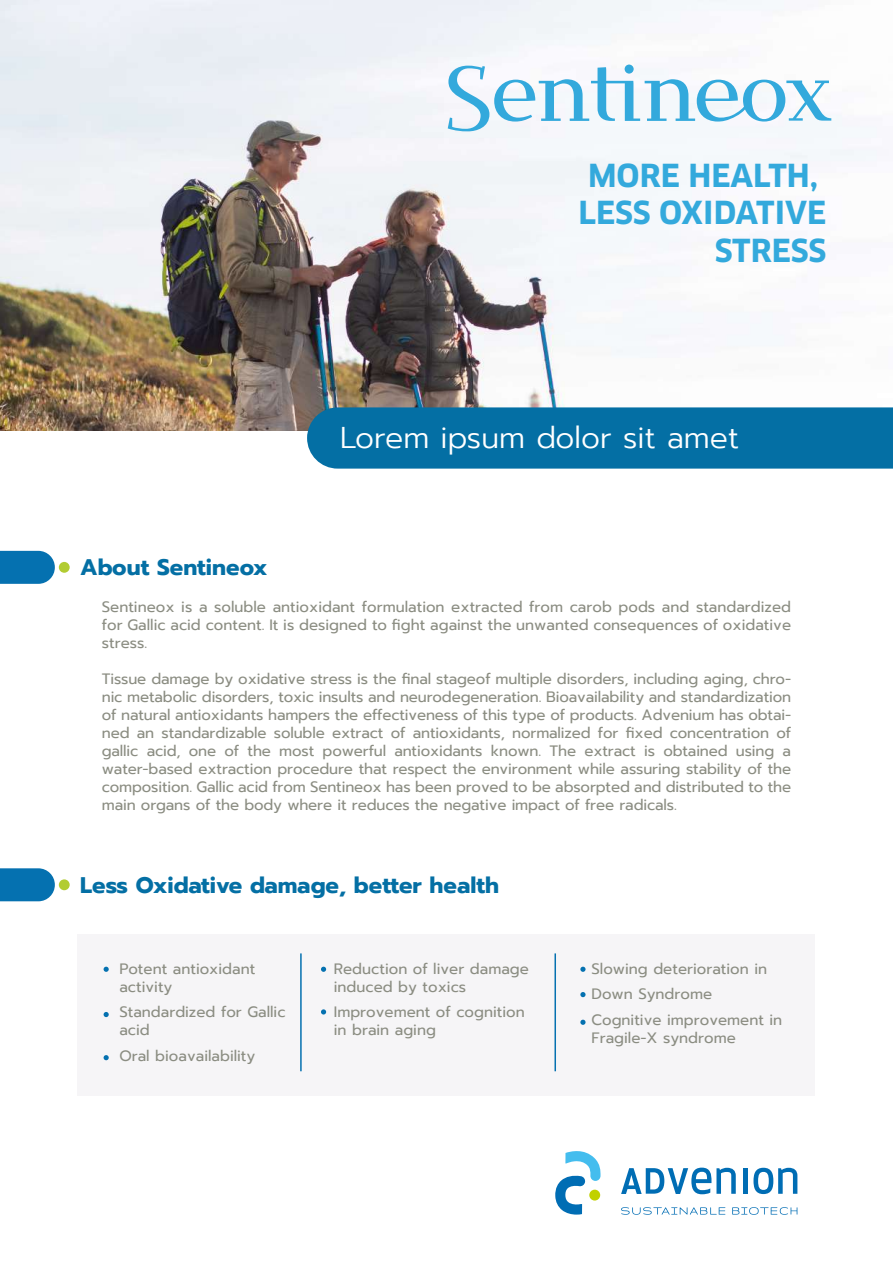
<style>
.page{position:relative;width:893px;height:1263px;background:#fff}
.page>*{position:absolute;margin:0;border:0;box-sizing:border-box;transform-origin:0 0}
.t1{font:700 31.05px/37.2px "Clan Pro";color:#33a9dc;text-align:right}
.t2{font:300 30px "Prompt";color:#fff}
.t3{font:700 22.5px "Prompt";color:#046fa4}
.t4{font:15px/18px "Prompt";color:#8b8d82}
</style>
<div class="page">
<div style="left:78px;top:934px;width:737px;height:161px;background:#f6f5f7"></div>
<svg style="left:104px;top:967px;width:5px;height:5px"></svg>
<svg style="left:321px;top:967px;width:5px;height:5px"></svg>
<svg style="left:321px;top:1009px;width:5px;height:5px"></svg>
<svg style="left:580px;top:967px;width:6px;height:5px"></svg>
<svg style="left:580px;top:992px;width:6px;height:5px"></svg>
<svg style="left:580px;top:1020px;width:6px;height:5px"></svg>
<svg style="left:104px;top:1012px;width:5px;height:5px"></svg>
<svg style="left:104px;top:1055px;width:5px;height:5px"></svg>
<img style="left:0;top:0;width:877px;height:430px">
<div style="left:307px;top:407px;width:586px;height:62px;background:#046fa4"></div>
<svg style="left:0;top:551px;width:55px;height:33px;background:#167bb5"></svg>
<div style="left:59px;top:562px;width:11px;height:11px;background:#b2cc32;border-radius:50%"></div>
<svg style="left:0;top:868px;width:55px;height:33px;background:#177bb5"></svg>
<div style="left:59px;top:879px;width:11px;height:11px;background:#b2cc32;border-radius:50%"></div>
<svg style="left:555px;top:1151px;width:46px;height:63px"></svg>
<div style="left:589px;top:1189px;width:11px;height:11px;background:#c1d100;border-radius:50%"></div>
<svg style="left:621px;top:1207px;width:104px;height:8px"></svg>
<svg style="left:732px;top:1207px;width:65px;height:8px"></svg>
<div style="left:743px;top:1168px;width:5px;height:26px;background:#006db4"></div>
<svg style="left:621px;top:1167px;width:115px;height:27px"></svg>
<svg style="left:753px;top:1168px;width:44px;height:26px"></svg>
<hr style="left:300px;top:953px;width:2px;height:118px;background:#0571b0">
<hr style="left:554px;top:953px;width:2px;height:118px;background:#0571b0">
<svg style="left:448px;top:66px;width:383px;height:65px"></svg>
<h1 class="t1" style="left:578px;top:157px;width:249px">MORE HEALTH,<br>LESS OXIDATIVE<br>STRESS</h1>
<h3 class="t3" style="left:80px;top:551px;width:189px">About Sentineox</h3>
<h2 class="t2" style="left:340px;top:417px;width:400px">Lorem ipsum dolor sit amet</h2>
<p class="t4" style="left:102px;top:598px;width:691px;text-align:justify">Sentineox is a soluble antioxidant formulation extracted from carob pods and standardized for Gallic acid content. It is designed to fight against the unwanted consequences of oxidative stress.</p>
<p class="t4" style="left:102px;top:670px;width:691px;text-align:justify">Tissue damage by oxidative stress is the final stageof multiple disorders, including aging, chro&shy;nic metabolic disorders, toxic insults and neurodegeneration. Bioavailability and standardization of natural antioxidants hampers the effectiveness of this type of products. Advenium has obtai&shy;ned an standardizable soluble extract of antioxidants, normalized for fixed concentration of gallic acid, one of the most powerful antioxidants known. The extract is obtained using a water-based extraction procedure that respect the environment while assuring stability of the composition. Gallic acid from Sentineox has been proved to be absorpted and distributed to the main organs of the body where it reduces the negative impact of free radicals.</p>
<h3 class="t3" style="left:80px;top:868px;width:420px">Less Oxidative damage, better health</h3>
<p class="t4" style="left:119px;top:960px;width:137px">Potent antioxidant activity</p>
<p class="t4" style="left:119px;top:1003px;width:168px">Standardized for Gallic acid</p>
<p class="t4" style="left:119px;top:1047px;width:138px">Oral bioavailability</p>
<p class="t4" style="left:334px;top:960px;width:197px">Reduction of liver damage induced by toxics</p>
<p class="t4" style="left:334px;top:1003px;width:192px">Improvement of cognition in brain aging</p>
<p class="t4" style="left:591px;top:956px;width:192px;line-height:25.5px">Slowing deterioration in<br>Down Syndrome<br>Cognitive improvement in</p>
<p class="t4" style="left:591px;top:1029px;width:146px">Fragile-X syndrome</p>
</div>
